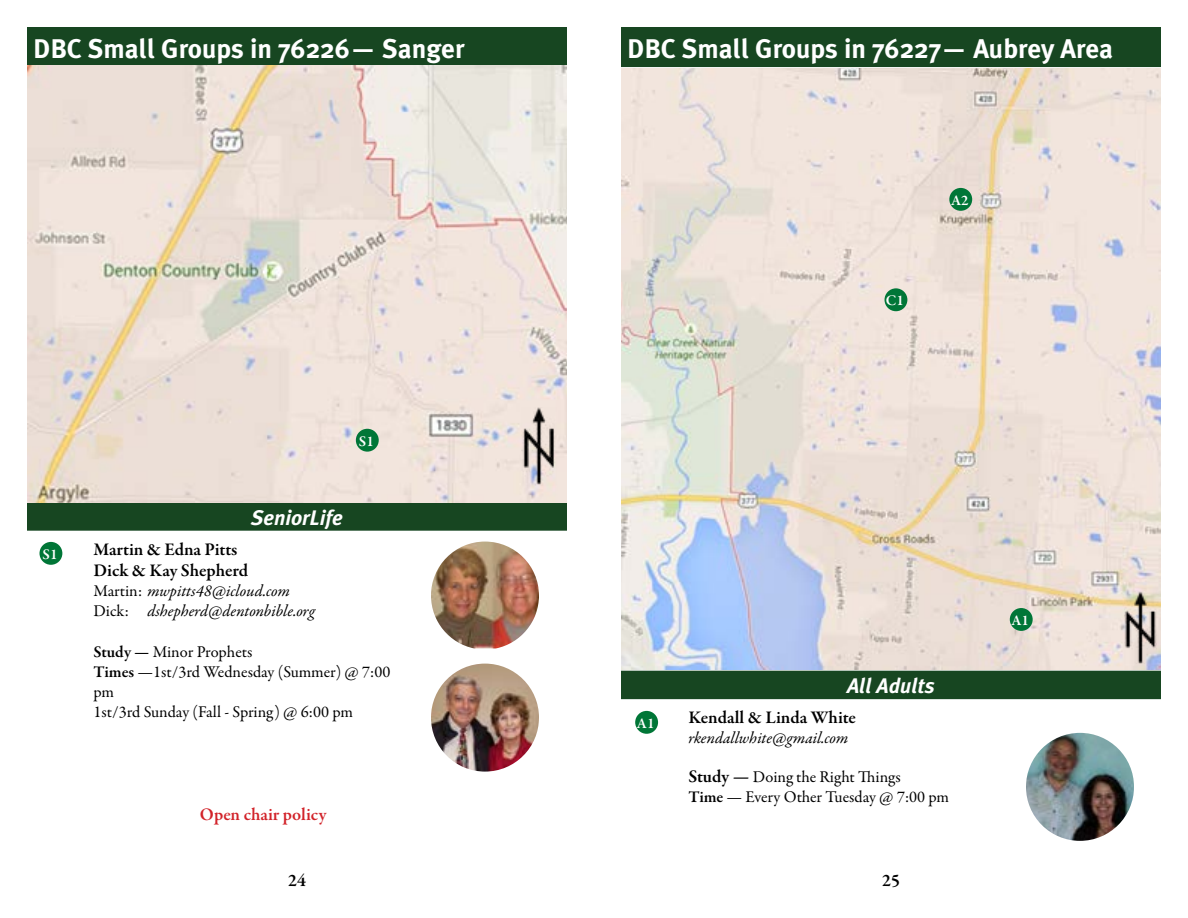
<style>
.page{position:relative;width:1188px;height:918px;background:#fff}
.page>*{position:absolute;margin:0;border:0;box-sizing:border-box;transform-origin:0 0}
.t1{font:700 27px "Meta Plus";color:#fff}
.t2{font:italic 700 21px "Meta Plus";color:#fff}
.t3{font:600 18px/21.6px "Garamond Premr Pro";letter-spacing:-.005em;color:#000}
.t4{font:600 18px "Garamond Premr Pro";color:#d2232a}
.t5{font:16.5px/19.8px "Garamond Premr Pro";letter-spacing:-.005em;color:#000}
.t6{font:italic 16.5px/19.8px "Garamond Premr Pro";letter-spacing:-.005em;color:#000}
.t7{font:600 15px "Garamond Premr Pro";color:#fff}
.s1{font-style:normal}
.s2{font-weight:600}
.s3{font-weight:600;font-size:18px}
</style>
<div class="page">
<div style="left:28px;top:503px;width:538px;height:27px;background:#174621"></div>
<div style="left:27px;top:502px;width:540px;height:29px;border:2px solid #174621"></div>
<img style="left:431px;top:542px;width:108px;height:106px">
<img style="left:431px;top:664px;width:108px;height:108px;border-radius:54px">
<div style="left:40px;top:542px;width:22px;height:23px;background:#007637;border-radius:50%"></div>
<div style="left:622px;top:28px;width:538px;height:38px;background:#174621"></div>
<div style="left:621px;top:27px;width:540px;height:40px;border:2px solid #174621"></div>
<img style="left:621px;top:68px;width:540px;height:602px">
<img style="left:1124px;top:591px;width:33px;height:72px">
<div style="left:949px;top:188px;width:23px;height:23px;background:#007637;border-radius:50%"></div>
<div style="left:1010px;top:608px;width:23px;height:23px;background:#007637;border-radius:50%"></div>
<div style="left:885px;top:288px;width:22px;height:23px;background:#007637;border-radius:50%"></div>
<img style="left:1026px;top:733px;width:108px;height:108px;border-radius:54px">
<div style="left:635px;top:711px;width:23px;height:23px;background:#007637;border-radius:50%"></div>
<div style="left:622px;top:671px;width:538px;height:27px;background:#174621"></div>
<div style="left:621px;top:671px;width:540px;height:28px;border:2px solid #174621"></div>
<div style="left:28px;top:28px;width:538px;height:38px;background:#174621"></div>
<div style="left:27px;top:27px;width:540px;height:40px;border:2px solid #174621"></div>
<img style="left:27px;top:66px;width:539px;height:436px">
<div style="left:356px;top:429px;width:23px;height:23px;background:#007637;border-radius:50%"></div>
<img style="left:522px;top:407px;width:34px;height:78px">
<h1 class="t1" style="left:33px;top:33px;width:433px">DBC Small Groups in 76226— Sanger</h1>
<p class="t7" style="left:43px;top:545px;width:16px">S1</p>
<p class="t7" style="left:359px;top:432px;width:16px">S1</p>
<p class="t2" style="left:251px;top:505px;width:93px">SeniorLife</p>
<p class="t3" style="left:94px;top:539px;width:156px">Martin &amp; Edna Pitts<br>Dick &amp; Kay Shepherd</p>
<p class="t6" style="left:94px;top:582px;width:223px"><span class="s1">Martin:</span> mwpitts48@icloud.com<br><span class="s1">Dick:</span> dshepherd@dentonbible.org</p>
<p class="t5" style="left:94px;top:643px;width:298px"><span class="s2">Study —</span> Minor Prophets<br><span class="s2">Times</span> —1st/3rd Wednesday (Summer) @ 7:00 pm<br>1st/3rd Sunday (Fall - Spring) @ 6:00 pm</p>
<p class="t4" style="left:200px;top:803px;width:128px">Open chair policy</p>
<h1 class="t1" style="left:627px;top:33px;width:487px">DBC Small Groups in 76227— Aubrey Area</h1>
<p class="t7" style="left:886px;top:291px;width:20px">C1</p>
<p class="t7" style="left:951px;top:191px;width:19px">A2</p>
<p class="t7" style="left:637px;top:714px;width:19px">A1</p>
<p class="t2" style="left:847px;top:674px;width:89px">All Adults</p>
<p class="t3" style="left:688px;top:707px;width:169px">Kendall &amp; Linda White</p>
<p class="t6" style="left:688px;top:728px;width:162px">rkendallwhite@gmail.com</p>
<p class="t5" style="left:688px;top:767px;width:262px"><span class="s3">Study —</span> Doing the Right Things<br><span class="s2">Time</span> — Every Other Tuesday @ 7:00 pm</p>
<p class="t7" style="left:1011px;top:611px;width:19px">A1</p>
<p class="t3" style="left:288px;top:870px;width:19px">24</p>
<p class="t3" style="left:882px;top:870px;width:19px">25</p>
</div>
